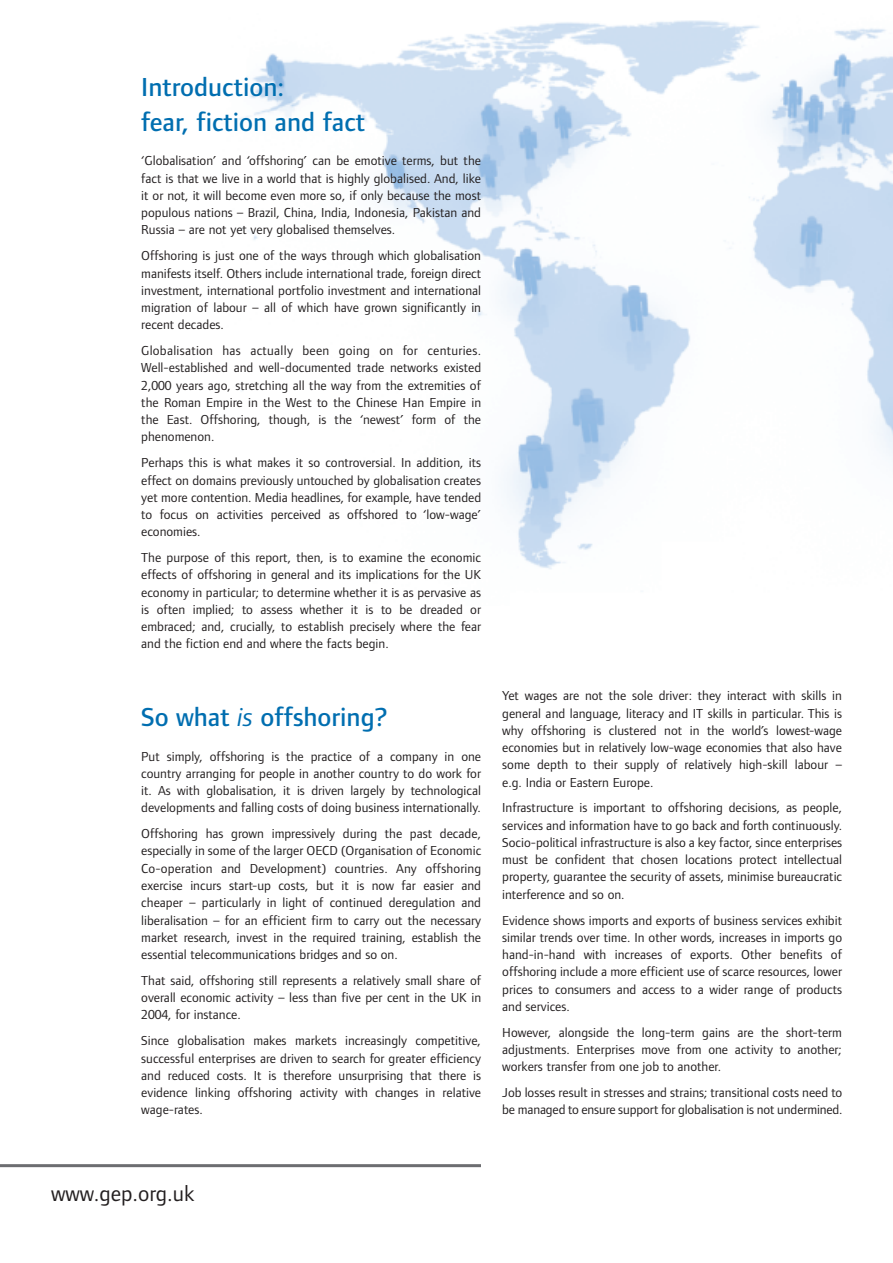
<style>
.page{position:relative;width:893px;height:1263px;background:#fff}
.page>*{position:absolute;margin:0;border:0;box-sizing:border-box;transform-origin:0 0}
.t1{font:500 27px/34.5px "Foundry Form Sans";color:#006eb0}
.t2{font:22.5px "Foundry Form Sans";color:#231f20}
.t3{font:13.5px/17.2px "Foundry Form Sans";color:#231f20;text-align:justify}
.s1{font-weight:400;font-style:italic}
</style>
<div class="page">
<img style="left:239px;top:20px;width:653px;height:549px">
<hr style="left:0;top:1164px;width:481px;height:3px;background:#6c6d70">
<h1 class="t1" style="left:141px;top:70px;width:225px">Introduction:<br>fear, fiction and fact</h1>
<p class="t3" style="left:141px;top:152px;width:341px">‘Globalisation’ and ‘offshoring’ can be emotive terms, but the fact is that we live in a world that is highly globalised. And, like it or not, it will become even more so, if only because the most populous nations – Brazil, China, India, Indonesia, Pakistan and Russia – are not yet very globalised themselves.</p>
<p class="t3" style="left:141px;top:247px;width:341px">Offshoring is just one of the ways through which globalisation manifests itself. Others include international trade, foreign direct investment, international portfolio investment and international migration of labour – all of which have grown significantly in recent decades.</p>
<p class="t3" style="left:141px;top:342px;width:341px">Globalisation has actually been going on for centuries.<br>Well-established and well-documented trade networks existed 2,000 years ago, stretching all the way from the extremities of the Roman Empire in the West to the Chinese Han Empire in the East. Offshoring, though, is the ‘newest’ form of the phenomenon.</p>
<p class="t3" style="left:141px;top:454px;width:341px">Perhaps this is what makes it so controversial. In addition, its effect on domains previously untouched by globalisation creates yet more contention. Media headlines, for example, have tended to focus on activities perceived as offshored to ‘low-wage’ economies.</p>
<p class="t3" style="left:141px;top:549px;width:341px">The purpose of this report, then, is to examine the economic effects of offshoring in general and its implications for the UK economy in particular; to determine whether it is as pervasive as is often implied; to assess whether it is to be dreaded or embraced; and, crucially, to establish precisely where the fear and the fiction end and where the facts begin.</p>
<h1 class="t1" style="left:141px;top:700px;width:248px">So what <span class="s1">is</span> offshoring?</h1>
<p class="t3" style="left:141px;top:747px;width:341px">Put simply, offshoring is the practice of a company in one country arranging for people in another country to do work for it. As with globalisation, it is driven largely by technological developments and falling costs of doing business internationally.</p>
<p class="t3" style="left:141px;top:825px;width:341px">Offshoring has grown impressively during the past decade, especially in some of the larger OECD (Organisation of Economic Co-operation and Development) countries. Any offshoring exercise incurs start-up costs, but it is now far easier and cheaper – particularly in light of continued deregulation and liberalisation – for an efficient firm to carry out the necessary market research, invest in the required training, establish the essential telecommunications bridges and so on.</p>
<p class="t3" style="left:141px;top:972px;width:341px">That said, offshoring still represents a relatively small share of overall economic activity – less than five per cent in the UK in 2004, for instance.</p>
<p class="t3" style="left:141px;top:1032px;width:341px">Since globalisation makes markets increasingly competitive, successful enterprises are driven to search for greater efficiency and reduced costs. It is therefore unsurprising that there is evidence linking offshoring activity with changes in relative wage-rates.</p>
<p class="t3" style="left:502px;top:687px;width:341px">Yet wages are not the sole driver: they interact with skills in general and language, literacy and IT skills in particular. This is why offshoring is clustered not in the world’s lowest-wage economies but in relatively low-wage economies that also have some depth to their supply of relatively high-skill labour – e.g. India or Eastern Europe.</p>
<p class="t3" style="left:502px;top:799px;width:341px">Infrastructure is important to offshoring decisions, as people, services and information have to go back and forth continuously.<br>Socio-political infrastructure is also a key factor, since enterprises must be confident that chosen locations protect intellectual property, guarantee the security of assets, minimise bureaucratic interference and so on.</p>
<p class="t3" style="left:502px;top:911px;width:341px">Evidence shows imports and exports of business services exhibit similar trends over time. In other words, increases in imports go hand-in-hand with increases of exports. Other benefits of offshoring include a more efficient use of scarce resources, lower prices to consumers and access to a wider range of products and services.</p>
<p class="t3" style="left:502px;top:1023px;width:341px">However, alongside the long-term gains are the short-term adjustments. Enterprises move from one activity to another; workers transfer from one job to another.</p>
<p class="t3" style="left:502px;top:1084px;width:342px">Job losses result in stresses and strains; transitional costs need to be managed to ensure support for globalisation is not undermined.</p>
<h2 class="t2" style="left:51px;top:1180px;width:145px">www.gep.org.uk</h2>
</div>
